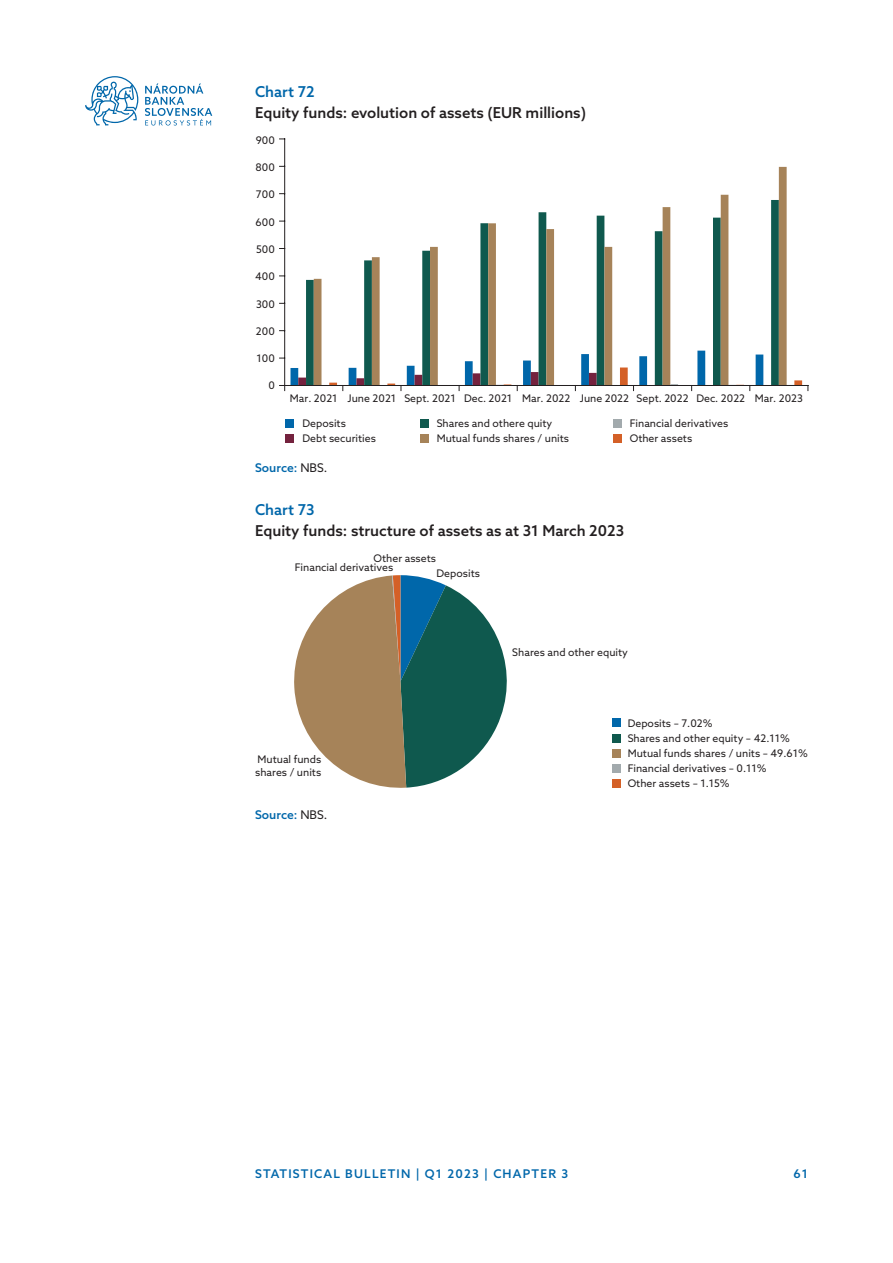
<style>
.page{position:relative;width:893px;height:1263px;background:#fff}
.page>*{position:absolute;margin:0;border:0;box-sizing:border-box;transform-origin:0 0}
.t1{font:500 15px "Azo Sans";color:#231f20}
.t2{font:500 15px "Azo Sans";color:#0067aa}
.t3{font:500 12px "Azo Sans";letter-spacing:.1em;color:#0067aa}
.t4{font:10.5px/15px "Azo Sans";color:#231f20}
.s1{font-weight:400;color:#231f20}
</style>
<div class="page">
<svg style="left:145px;top:83px;width:67px;height:43px"></svg>
<svg style="left:85px;top:76px;width:53px;height:49px"></svg>
<div style="left:286px;top:419px;width:8px;height:9px;background:#0067aa"></div>
<div style="left:420px;top:434px;width:8px;height:9px;background:#a68359"></div>
<div style="left:613px;top:434px;width:8px;height:9px;background:#d46027"></div>
<div style="left:420px;top:419px;width:8px;height:9px;background:#0f594e"></div>
<div style="left:613px;top:420px;width:8px;height:8px;background:#a2aaad"></div>
<div style="left:286px;top:434px;width:8px;height:9px;background:#74223e"></div>
<svg style="left:314px;top:167px;width:473px;height:184px"></svg>
<hr style="left:284px;top:139px;width:1px;height:246px;background:#231f20">
<hr style="left:285px;top:385px;width:523px;height:1px;background:#231f20">
<svg style="left:280px;top:351px;width:522px;height:40px"></svg>
<div style="left:613px;top:719px;width:8px;height:8px;background:#0067aa"></div>
<div style="left:613px;top:734px;width:8px;height:9px;background:#0f594e"></div>
<div style="left:613px;top:749px;width:8px;height:8px;background:#a68359"></div>
<div style="left:613px;top:764px;width:8px;height:8px;background:#a2aaad"></div>
<div style="left:613px;top:779px;width:8px;height:8px;background:#d46027"></div>
<svg style="left:294px;top:575px;width:213px;height:213px"></svg>
<h1 class="t2" style="left:255px;top:81px;width:61px">Chart 72</h1>
<h1 class="t1" style="left:255px;top:102px;width:333px">Equity funds: evolution of assets (EU R millions)</h1>
<p class="t4" style="left:256px;top:132px;width:21px">900</p>
<p class="t4" style="left:255px;top:160px;width:21px">800</p>
<p class="t4" style="left:256px;top:187px;width:20px">700</p>
<p class="t4" style="left:256px;top:214px;width:21px">600</p>
<p class="t4" style="left:256px;top:242px;width:20px">500</p>
<p class="t4" style="left:255px;top:269px;width:21px">400</p>
<p class="t4" style="left:256px;top:296px;width:20px">300</p>
<p class="t4" style="left:256px;top:323px;width:20px">200</p>
<p class="t4" style="left:256px;top:351px;width:20px">100</p>
<p class="t4" style="left:268px;top:378px;width:8px">0</p>
<p class="t4" style="left:302px;top:416px;width:75px">Deposits<br>Debt securities</p>
<p class="t4" style="left:437px;top:416px;width:134px">Shares and othere quity<br>Mutual funds shares / units</p>
<p class="t4" style="left:630px;top:416px;width:100px">Financial derivatives<br>Other assets</p>
<p class="t4" style="left:290px;top:390px;width:515px">Mar. 2021 June 2021 Sept. 2021 Dec. 2021 Mar. 2022 June 2022 Sept. 2022 Dec. 2022 Mar. 2023</p>
<p class="t3" style="left:255px;top:459px;width:74px">Source: <span class="s1">NBS.</span></p>
<h1 class="t2" style="left:255px;top:499px;width:61px">Chart 73</h1>
<h1 class="t1" style="left:255px;top:520px;width:371px">Equity funds: structure of assets as at 31 March 2023</h1>
<p class="t4" style="left:374px;top:550px;width:64px">Other assets</p>
<p class="t4" style="left:295px;top:559px;width:100px">Financial derivatives</p>
<p class="t4" style="left:437px;top:565px;width:45px">Deposits</p>
<p class="t4" style="left:255px;top:752px;width:68px;line-height:13.5px">Mutual funds shares / units</p>
<p class="t3" style="left:255px;top:806px;width:74px">Source: <span class="s1">NBS.</span></p>
<p class="t4" style="left:512px;top:645px;width:117px">Shares and other equity</p>
<p class="t4" style="left:628px;top:716px;width:182px">Deposits – 7.02%<br>Shares and other equity – 42.11%<br>Mutual funds shares / units – 49.61%<br>Financial derivatives – 0.11%<br>Other assets – 1.15%</p>
<p class="t3" style="left:255px;top:1166px;width:315px">StatiStical Bulletin | Q1 2023 | CHAPTER 3</p>
<p class="t3" style="left:794px;top:1166px;width:16px">61</p>
</div>
